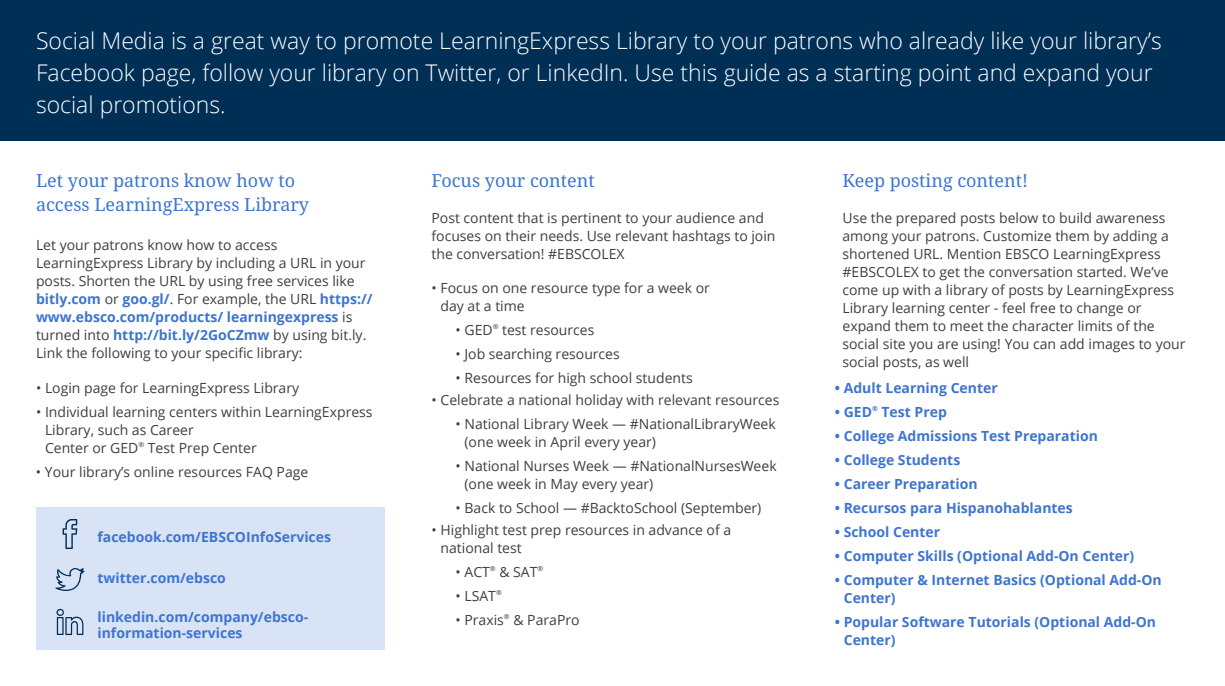
<style>
.page{position:relative;width:1225px;height:686px;background:#fff}
.page>*{position:absolute;margin:0;border:0;box-sizing:border-box;transform-origin:0 0}
.t1{font:300 23px/32px "Open Sans";color:#fff}
.t2{font:18px/24px "Noto Serif";color:#3e75cf}
.t3{font:14px/18px "Open Sans";color:#3d3f42}
.t4{font:700 14px/18px "Open Sans";color:#3e75cf}
.s1{font-weight:700;color:#3e75cf}
</style>
<div class="page">
<div style="left:0;top:0;width:1225px;height:141px;background:#002f56"></div>
<div style="left:36px;top:507px;width:348px;height:143px;background:#d8e3f5"></div>
<svg style="left:63px;top:519px;width:14px;height:30px"></svg>
<svg style="left:55px;top:568px;width:29px;height:23px"></svg>
<svg style="left:56px;top:609px;width:27px;height:26px"></svg>
<p class="t1" style="left:36px;top:24px;width:1127px">Social Media is a great way to promote LearningExpress Library to your patrons who already like your library’s<br>Facebook page, follow your library on Twitter, or LinkedIn. Use this guide as a starting point and expand your social promotions.</p>
<p class="t2" style="left:36px;top:169px;width:275px">Let your patrons know how to access LearningExpress Library</p>
<p class="t2" style="left:432px;top:169px;width:165px">Focus your content</p>
<p class="t2" style="left:843px;top:169px;width:187px">Keep posting content!</p>
<p class="t3" style="left:36px;top:236px;width:338px">Let your patrons know how to access LearningExpress Library by including a URL in your posts. Shorten the URL by using free services like <span class="s1">bitly.com</span> or <span class="s1">goo.gl/</span>. For example, the URL <span class="s1">https:// www.ebsco.com/products/ learningexpress</span> is turned into <span class="s1">http://bit.ly/2GoCZmw</span> by using bit.ly.<br>Link the following to your specific library:</p>
<p class="t3" style="left:843px;top:208px;width:345px">Use the prepared posts below to build awareness among your patrons. Customize them by adding a shortened URL. Mention EBSCO LearningExpress #EBSCOLEX to get the conversation started. We’ve come up with a library of posts by LearningExpress Library learning center - feel free to change or expand them to meet the character limits of the social site you are using! You can add images to your social posts, as well</p>
<p class="t3" style="left:432px;top:208px;width:346px">Post content that is pertinent to your audience and focuses on their needs. Use relevant hashtags to join the conversation! #EBSCOLEX</p>
<p class="t3" style="left:440px;top:278px;width:271px;text-indent:-9px">• Focus on one resource type for a week or day at a time</p>
<p class="t3" style="left:455px;top:320px;width:140px">• GED<sup>®</sup> test resources</p>
<p class="t3" style="left:456px;top:344px;width:166px">• Job searching resources</p>
<p class="t3" style="left:456px;top:368px;width:239px">• Resources for high school students</p>
<p class="t3" style="left:36px;top:379px;width:265px">• Login page for LearningExpress Library</p>
<p class="t3" style="left:45px;top:403px;width:329px;text-indent:-9px">• Individual learning centers within LearningExpress<br>Library, such as Career<br>Center or GED<sup>®</sup> Test Prep Center</p>
<p class="t3" style="left:36px;top:463px;width:274px">• Your library’s online resources FAQ Page</p>
<p class="t4" style="left:835px;top:379px;width:165px">• Adult Learning Center</p>
<p class="t4" style="left:835px;top:403px;width:114px">• GED<sup>®</sup> Test Prep</p>
<p class="t4" style="left:835px;top:427px;width:265px">• College Admissions Test Preparation</p>
<p class="t4" style="left:835px;top:451px;width:127px">• College Students</p>
<p class="t4" style="left:835px;top:475px;width:145px">• Career Preparation</p>
<p class="t4" style="left:835px;top:499px;width:240px">• Recursos para Hispanohablantes</p>
<p class="t4" style="left:835px;top:523px;width:107px">• School Center</p>
<p class="t4" style="left:835px;top:547px;width:301px">• Computer Skills (Optional Add-On Center)</p>
<p class="t4" style="left:844px;top:571px;width:320px;text-indent:-9px">• Computer &amp; Internet Basics (Optional Add-On<br>Center)</p>
<p class="t4" style="left:844px;top:613px;width:314px;text-indent:-9px">• Popular Software Tutorials (Optional Add-On<br>Center)</p>
<p class="t3" style="left:432px;top:390px;width:349px">• Celebrate a national holiday with relevant resources</p>
<p class="t3" style="left:465px;top:414px;width:313px;text-indent:-9px">• National Library Week — #NationalLibraryWeek (one week in April every year)</p>
<p class="t3" style="left:465px;top:456px;width:314px;text-indent:-9px">• National Nurses Week — #NationalNursesWeek (one week in May every year)</p>
<p class="t3" style="left:456px;top:498px;width:307px">• Back to School — #BacktoSchool (September)</p>
<p class="t3" style="left:441px;top:521px;width:292px;text-indent:-9px">• Highlight test prep resources in advance of a national test</p>
<p class="t3" style="left:456px;top:563px;width:89px">• ACT<sup>®</sup> &amp; SAT<sup>®</sup></p>
<p class="t3" style="left:456px;top:587px;width:48px">• LSAT<sup>®</sup></p>
<p class="t3" style="left:456px;top:611px;width:126px">• Praxis<sup>®</sup> &amp; ParaPro</p>
<p class="t4" style="left:98px;top:527px;width:235px">facebook.com/EBSCOInfoServices</p>
<p class="t4" style="left:98px;top:569px;width:130px">twitter.com/ebsco</p>
<p class="t4" style="left:98px;top:608px;width:212px;line-height:16px">linkedin.com/company/ebsco&shy;information-services</p>
</div>
